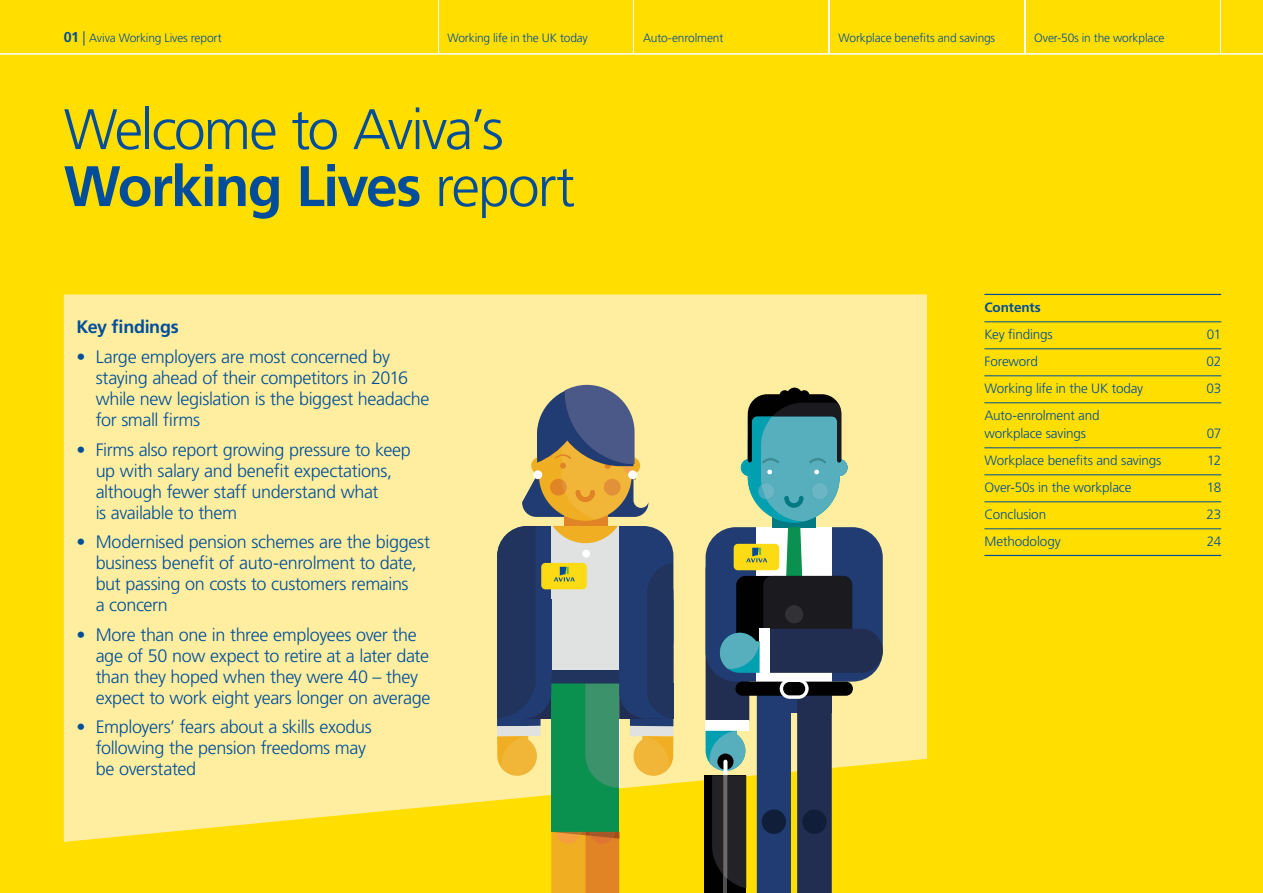
<style>
.page{position:relative;width:1263px;height:893px;background:#ffde00}
.page>*{position:absolute;margin:0;border:0;box-sizing:border-box;transform-origin:0 0}
.t1{font:300 57px/57px "Frutiger";letter-spacing:-.04em;color:#004e9b}
.t2{font:300 18px/21px "Frutiger";letter-spacing:-.02em;color:#004e9b}
.t3{font:700 18px "Frutiger LT Std";letter-spacing:-.02em;color:#004e9b}
.t4{font:300 13.5px/18px "Frutiger LT Std";letter-spacing:-.015em;color:#004e9b}
.t5{font:700 13.5px "Frutiger";letter-spacing:-.005em;color:#004e9b}
.t6{font:300 12px "Frutiger";letter-spacing:-.015em;color:#004e9b}
.s1{font-weight:700;font-size:14.25px}
.s2{font-size:14.25px}
.s3{font-weight:700}
</style>
<div class="page">
<hr style="left:0;top:53px;width:1263px;height:2px;background:#fff">
<div style="left:64px;top:294px;width:863px;height:548px;background:#ffee9f"></div>
<hr style="left:984px;top:294px;width:237px;height:1px;background:#004e9b">
<hr style="left:984px;top:322px;width:237px;height:1px;background:#004e9b">
<hr style="left:984px;top:349px;width:237px;height:1px;background:#004e9b">
<hr style="left:984px;top:376px;width:237px;height:1px;background:#004e9b">
<hr style="left:984px;top:403px;width:237px;height:1px;background:#004e9b">
<hr style="left:984px;top:448px;width:237px;height:1px;background:#004e9b">
<hr style="left:984px;top:475px;width:237px;height:1px;background:#004e9b">
<hr style="left:984px;top:502px;width:237px;height:1px;background:#004e9b">
<hr style="left:984px;top:529px;width:237px;height:1px;background:#004e9b">
<hr style="left:984px;top:555px;width:237px;height:1px;background:#004e9b">
<div style="left:551px;top:683px;width:68px;height:149px;background:#0a904f"></div>
<svg style="left:551px;top:832px;width:68px;height:61px;background:#e59525"></svg>
<svg style="left:705px;top:388px;width:178px;height:505px;background:#74826a"></svg>
<svg style="left:497px;top:385px;width:176px;height:403px;background:#89917c"></svg>
<p class="t6" style="left:64px;top:31px;width:160px"><span class="s1">01</span> <span class="s2">|</span> Aviva Working Lives report</p>
<p class="t6" style="left:447px;top:31px;width:142px">Working life in the UK today</p>
<p class="t6" style="left:643px;top:31px;width:82px">Auto-enrolment</p>
<p class="t6" style="left:838px;top:31px;width:158px">Workplace benefits and savings</p>
<p class="t6" style="left:1034px;top:31px;width:132px">Over-50s in the workplace</p>
<h1 class="t1" style="left:64px;top:102px;width:513px">Welcome to Aviva’s<br><span class="s3">Working Lives</span> report</h1>
<p class="t3" style="left:77px;top:317px;width:104px">Key findings</p>
<p class="t2" style="left:96px;top:347px;width:335px;text-indent:-19px">• Large employers are most concerned by staying ahead of their competitors in 2016 while new legislation is the biggest headache for small firms</p>
<p class="t2" style="left:96px;top:439px;width:317px;text-indent:-19px">• Firms also report growing pressure to keep up with salary and benefit expectations, although fewer staff understand what<br>is available to them</p>
<p class="t2" style="left:96px;top:532px;width:336px;text-indent:-19px">• Modernised pension schemes are the biggest business benefit of auto-enrolment to date, but passing on costs to customers remains<br>a concern</p>
<p class="t2" style="left:96px;top:624px;width:336px;text-indent:-19px">• More than one in three employees over the age of 50 now expect to retire at a later date than they hoped when they were 40 – they expect to work eight years longer on average</p>
<p class="t2" style="left:96px;top:717px;width:277px;text-indent:-19px">• Employers’ fears about a skills exodus following the pension freedoms may be overstated</p>
<p class="t5" style="left:984px;top:299px;width:58px">Contents</p>
<p class="t4" style="left:984px;top:326px;width:70px">Key findings</p>
<p class="t4" style="left:1207px;top:326px;width:16px">01</p>
<p class="t4" style="left:984px;top:353px;width:55px">Foreword</p>
<p class="t4" style="left:1206px;top:353px;width:16px">02</p>
<p class="t4" style="left:984px;top:380px;width:160px">Working life in the UK today</p>
<p class="t4" style="left:1206px;top:380px;width:16px">03</p>
<p class="t4" style="left:984px;top:407px;width:117px">Auto-enrolment and workplace savings</p>
<p class="t4" style="left:1207px;top:425px;width:16px">07</p>
<p class="t4" style="left:984px;top:452px;width:178px">Workplace benefits and savings</p>
<p class="t4" style="left:1207px;top:452px;width:15px">12</p>
<p class="t4" style="left:984px;top:479px;width:148px">Over-50s in the workplace</p>
<p class="t4" style="left:1207px;top:479px;width:16px">18</p>
<p class="t4" style="left:984px;top:506px;width:63px">Conclusion</p>
<p class="t4" style="left:1206px;top:506px;width:16px">23</p>
<p class="t4" style="left:984px;top:533px;width:78px">Methodology</p>
<p class="t4" style="left:1207px;top:533px;width:16px">24</p>
</div>
